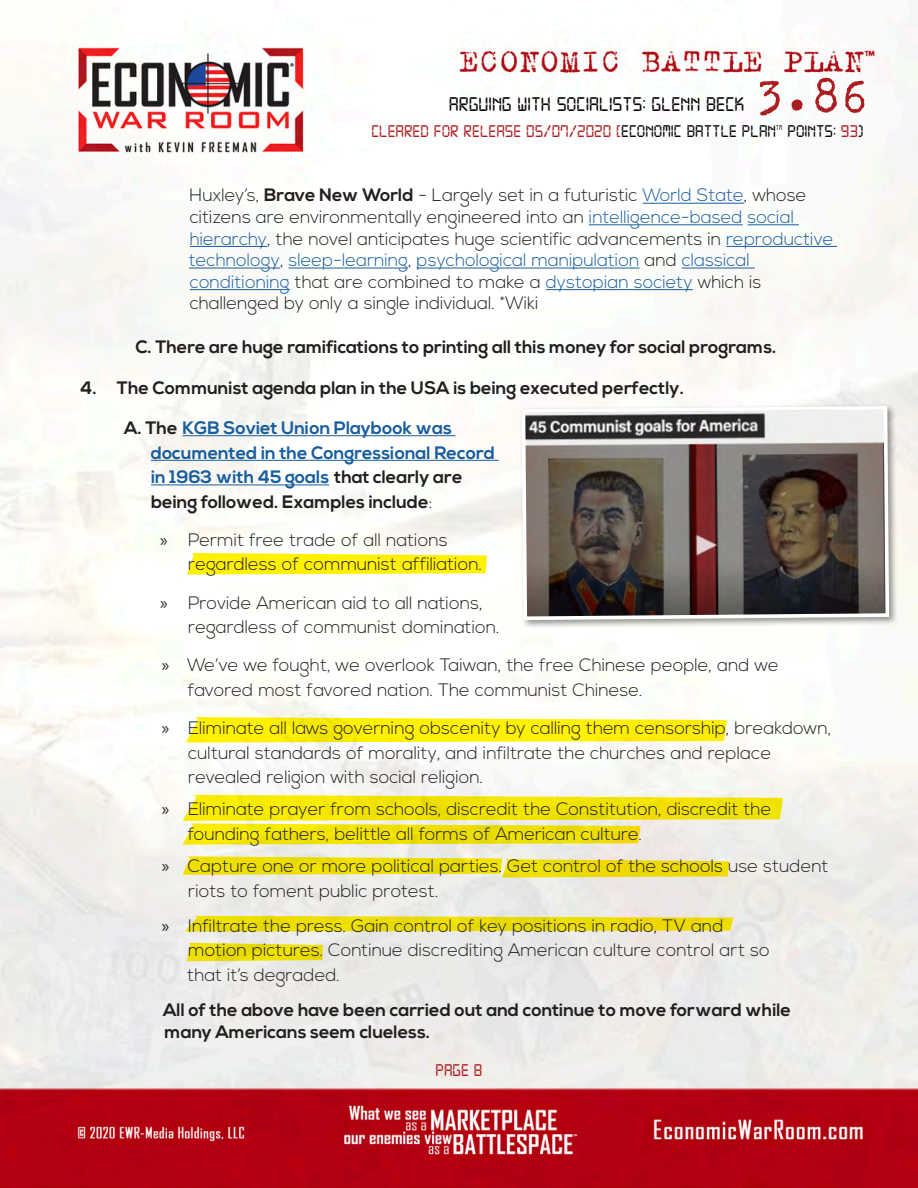
<style>
.page{position:relative;width:918px;height:1188px;background:#fff}
.page>*{position:absolute;margin:0;border:0;box-sizing:border-box;transform-origin:0 0}
.t1{font:51px "Trixie";color:#aa1e21}
.t2{font:21px "Digital 7";color:#080302}
.t3{font:300 18px/24.6px "Nexa";color:#231f20}
.Main_Number_Section{font:700 18px/21.6px "Nexa";color:#231f20}
._2nd_level_with_alph{font:700 18px/24.6px "Nexa";color:#175d9e}
.t4{font:18px "Digital 7";color:#aa1e21}
.t5{font:18px "Digital 7";color:#080302}
.t6{font:7.05px "Digital 7";color:#080302}
.s1{color:#080302}
.s2{color:#aa1e21}
.s3{font-weight:700}
.s4{color:#175d9e}
.s5{color:#231f20}
.s6{font-weight:300;color:#231f20}
.s7{font-family:"Myriad Pro";font-weight:400}
</style>
<div class="page">
<img style="left:0;top:5px;width:918px;height:1183px">
<svg style="left:187px;top:553px;width:300px;height:22px;background:#fef21d"></svg>
<svg style="left:186px;top:717px;width:541px;height:25px;background:#fcf016"></svg>
<svg style="left:183px;top:795px;width:600px;height:50px;background:#f0e639"></svg>
<svg style="left:185px;top:916px;width:548px;height:16px;background:#eadd1b"></svg>
<svg style="left:187px;top:943px;width:136px;height:18px;background:#eade13"></svg>
<svg style="left:183px;top:856px;width:546px;height:21px;background:#ece031"></svg>
<hr style="left:643px;top:203px;width:101px;height:1px;background:#175d9e">
<hr style="left:589px;top:224px;width:154px;height:1px;background:#175d9e">
<hr style="left:748px;top:224px;width:51px;height:1px;background:#175d9e">
<hr style="left:190px;top:246px;width:77px;height:1px;background:#175d9e">
<hr style="left:726px;top:246px;width:111px;height:1px;background:#175d9e">
<hr style="left:189px;top:268px;width:91px;height:1px;background:#175d9e">
<hr style="left:289px;top:268px;width:119px;height:1px;background:#175d9e">
<hr style="left:417px;top:268px;width:223px;height:1px;background:#175d9e">
<hr style="left:682px;top:268px;width:73px;height:1px;background:#175d9e">
<hr style="left:190px;top:289px;width:100px;height:1px;background:#175d9e">
<hr style="left:546px;top:289px;width:147px;height:1px;background:#175d9e">
<hr style="left:183px;top:435px;width:273px;height:1px;background:#175d9e">
<hr style="left:151px;top:460px;width:348px;height:1px;background:#175d9e">
<hr style="left:151px;top:484px;width:178px;height:1px;background:#175d9e">
<div style="left:519px;top:403px;width:380px;height:227px;background:#231f20;opacity:.48"></div>
<svg style="left:520px;top:404px;width:371px;height:218px;background:#736965"></svg>
<h1 class="t1" style="left:756px;top:62px;width:114px">3.86</h1>
<p class="t4" style="left:371px;top:123px;width:406px">CLEARED FOR RELEASE 05/07/2020 [<span class="s1">ECONOMIC BATTLE PLAN</span></p>
<p class="t6" style="left:776px;top:124px;width:8px">TM</p>
<p class="t5" style="left:788px;top:123px;width:78px">POINTS: <span class="s2">93</span>)</p>
<p class="t2" style="left:449px;top:95px;width:297px">ARGUING WITH SOCIALISTS: GLENN BECK</p>
<p class="t3" style="left:189px;top:185px;width:646px;line-height:21.6px">Huxley’s, <span class="s3">Brave New World</span> - Largely set in a futuristic <span class="s4">World State</span>, whose citizens are environmentally engineered into an <span class="s4">intelligence-based social hierarchy</span>, the novel anticipates huge scientific advancements in <span class="s4">reproductive technology</span>, <span class="s4">sleep-learning</span>, <span class="s4">psychological manipulation</span> and <span class="s4">classical conditioning</span> that are combined to make a <span class="s4">dystopian society</span> which is challenged by only a single individual. *Wiki</p>
<p class="Main_Number_Section" style="left:135px;top:336px;width:643px">C. There are huge ramifications to printing all this money for social programs.</p>
<p class="Main_Number_Section" style="left:80px;top:377px;width:605px">4. The Communist agenda plan in the USA is being executed perfectly.</p>
<p class="_2nd_level_with_alph" style="left:151px;top:416px;width:346px;text-indent:-27px"><span class="s5">A. The</span> KGB Soviet Union Playbook was documented in the Congressional Record in 1963 with 45 goals <span class="s5">that clearly are being followed. Examples include</span><span class="s6">:</span></p>
<p class="t3" style="left:188px;top:528px;width:295px;text-indent:-28px"><span class="s7">»</span> Permit free trade of all nations regardless of communist affiliation.</p>
<p class="t3" style="left:188px;top:591px;width:313px;text-indent:-28px"><span class="s7">»</span> Provide American aid to all nations, regardless of communist domination.</p>
<p class="t3" style="left:188px;top:654px;width:593px;text-indent:-26px"><span class="s7">»</span> We’ve we fought, we overlook Taiwan, the free Chinese people, and we favored most favored nation. The communist Chinese.</p>
<p class="t3" style="left:188px;top:716px;width:645px;text-indent:-26px"><span class="s7">»</span> Eliminate all laws governing obscenity by calling them censorship, breakdown, cultural standards of morality, and infiltrate the churches and replace revealed religion with social religion.</p>
<p class="t3" style="left:188px;top:798px;width:585px;text-indent:-26px"><span class="s7">»</span> Eliminate prayer from schools, discredit the Constitution, discredit the founding fathers, belittle all forms of American culture.</p>
<p class="t3" style="left:188px;top:854px;width:642px;text-indent:-26px"><span class="s7">»</span> Capture one or more political parties. Get control of the schools use student riots to foment public protest.</p>
<p class="t3" style="left:187px;top:914px;width:584px;text-indent:-25px"><span class="s7">»</span> Infiltrate the press. Gain control of key positions in radio, TV and motion pictures. Continue discrediting American culture control art so that it’s degraded.</p>
<p class="Main_Number_Section" style="left:163px;top:1000px;width:630px">All of the above have been carried out and continue to move forward while many Americans seem clueless.</p>
<p class="t4" style="left:436px;top:1062px;width:48px">PAGE 8</p>
</div>
